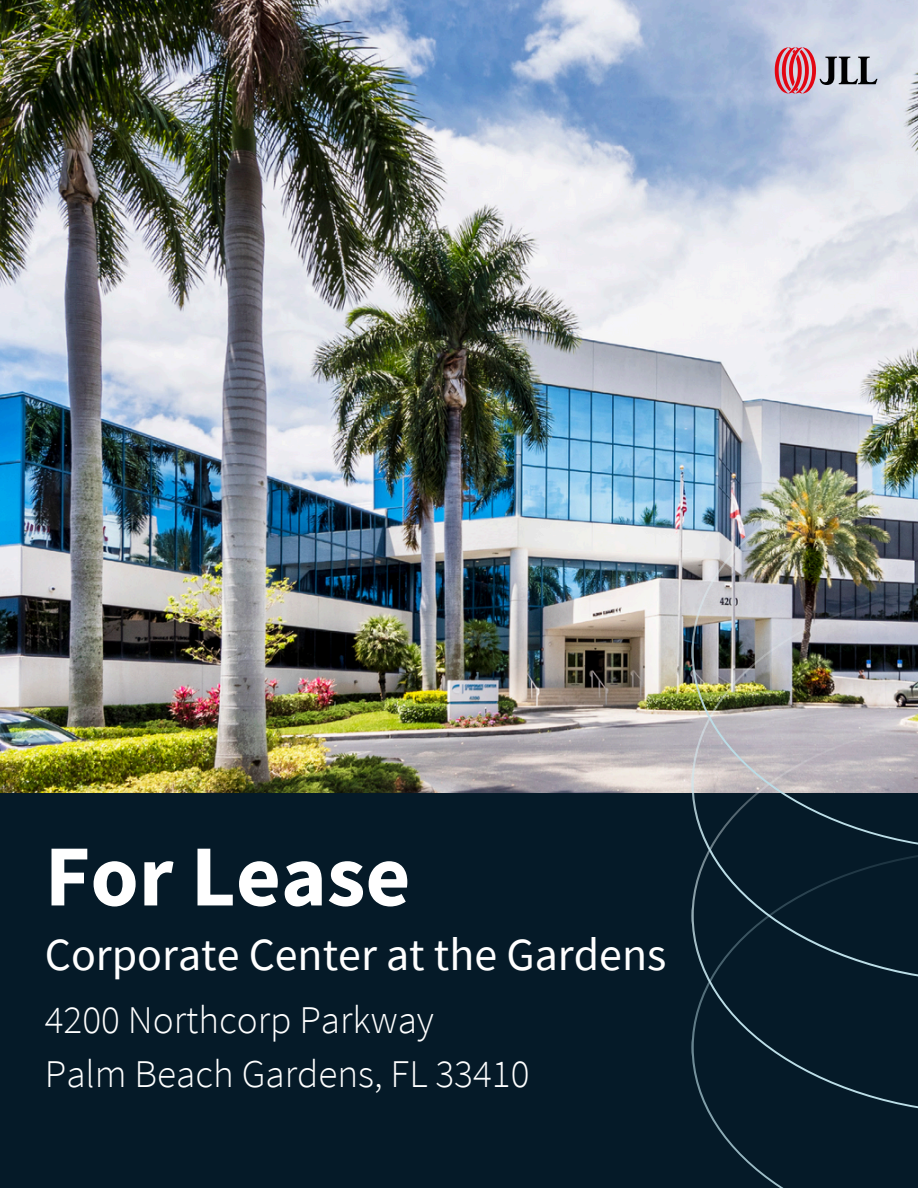
<style>
.page{position:relative;width:918px;height:1188px;background:#fff}
.page>*{position:absolute;margin:0;border:0;box-sizing:border-box;transform-origin:0 0}
.t1{font:700 87px "Source Sans Pro";color:#fff}
.t2{font:45.9px "Source Sans Pro";color:#fff}
.t3{font:300 39.3px "Source Sans Pro";color:#fff}
</style>
<div class="page">
<img style="left:0;top:0;width:918px;height:793px">
<div style="left:0;top:793px;width:918px;height:395px;background:#051a28"></div>
<svg style="left:775px;top:47px;width:103px;height:46px;background:#bb939f"></svg>
<svg style="left:692px;top:983px;width:226px;height:132px"></svg>
<svg style="left:692px;top:851px;width:226px;height:132px"></svg>
<img style="left:692px;top:453px;width:226px;height:398px">
<p class="t1" style="left:45px;top:820px;width:367px">For Lease</p>
<h1 class="t2" style="left:45px;top:925px;width:623px">Corporate Center at the Gardens</h1>
<h2 class="t3" style="left:45px;top:994px;width:391px">4200 Northcorp Parkway</h2>
<p class="t3" style="left:45px;top:1048px;width:486px">Palm Beach Gardens, FL 33410</p>
</div>
